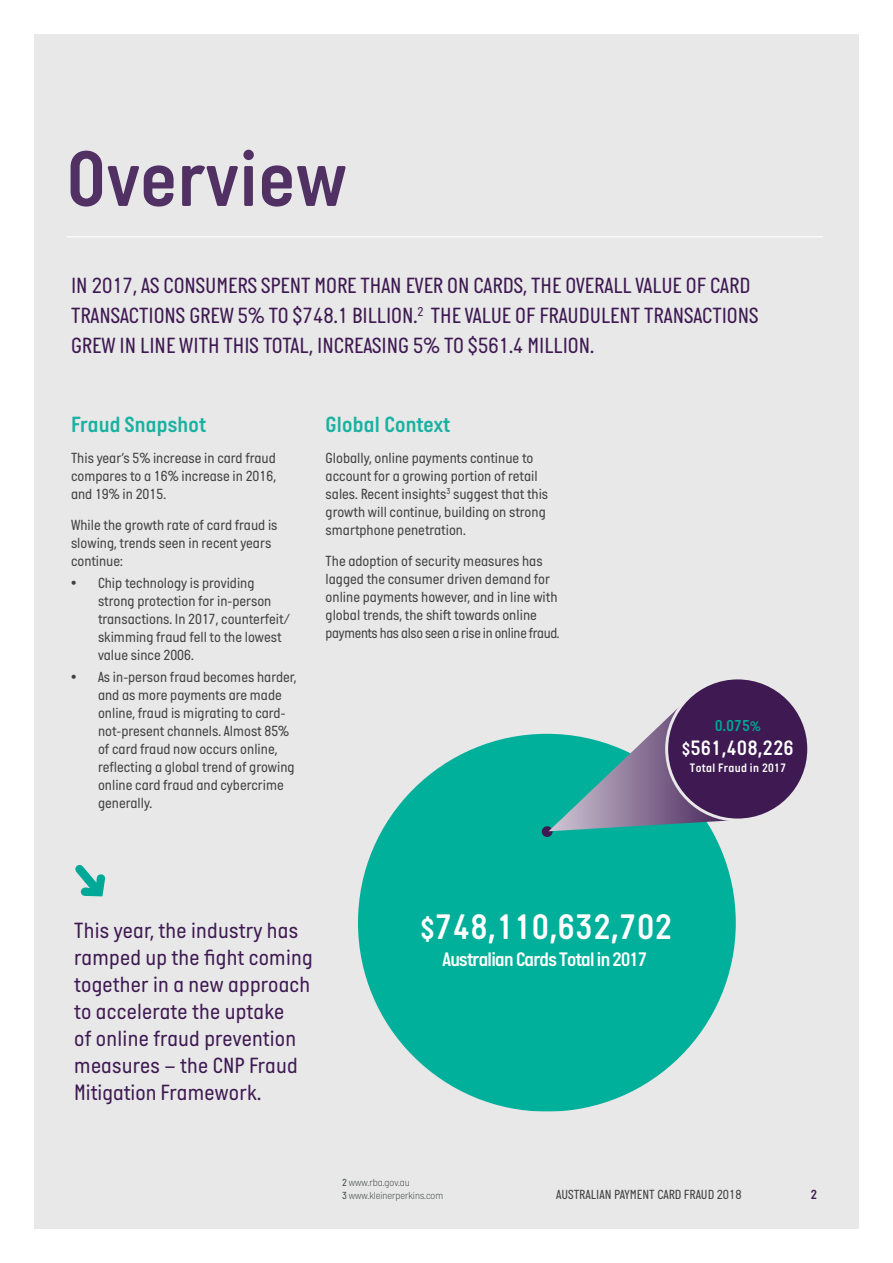
<style>
.page{position:relative;width:893px;height:1263px;background:#fff}
.page>*{position:absolute;margin:0;border:0;box-sizing:border-box;transform-origin:0 0}
.t1{font:600 80.4px "Italian Plate No 1";letter-spacing:.01em;color:#513063}
.t2{font:600 36.3px "Italian Plate No 1";letter-spacing:.03em;color:#fff}
.t3{font:22.5px/27px "Italian Plate No 1";color:#3e1952}
.t4{font:600 22.5px "Italian Plate No 1";letter-spacing:.01em;color:#19b1a1}
.t5{font:600 21.3px "Italian Plate No 1";letter-spacing:.03em;color:#fff}
.t6{font:600 19.95px "Italian Plate No 1";letter-spacing:-.035em;color:#fff}
.t7{font:600 16.2px "Italian Plate No 1";color:#00a895}
.t8{font:15px/18px "Italian Plate No 1";color:#414042}
.t9{font:13.5px "Italian Plate No 1";color:#414042}
.t10{font:600 13.5px "Italian Plate No 1";color:#3e1952}
.t11{font:600 12.45px "Italian Plate No 1";letter-spacing:.03em;color:#fff}
.t12{font:200 10.5px/12.6px "Italian Plate No 1";color:#3f4444}
.s1{font-size:14.25px}
.s2{font-size:17.7px}
.s3{font-size:30.15px}
.s4{font-weight:400}
</style>
<div class="page">
<div style="left:34px;top:34px;width:825px;height:1195px;background:#e8e8e8"></div>
<hr style="left:67px;top:236px;width:756px;height:1px;background:#fafafc">
<svg style="left:358px;top:734px;width:378px;height:377px;fill:#01b09a"></svg>
<div style="left:542px;top:826px;width:11px;height:11px;background:#3e1952;border-radius:50%"></div>
<svg style="left:548px;top:707px;width:188px;height:124px"></svg>
<div style="left:667px;top:678px;width:142px;height:142px;background:#3e1952;border-radius:50%"></div>
<div style="left:665px;top:676px;width:145px;height:145px;border:3px solid #e9e8e8;border-radius:50%"></div>
<h1 class="t1" style="left:67px;top:135px;width:282px">Overview</h1>
<h3 class="t3" style="left:71px;top:271px;width:689px;line-height:30px">IN 2017, AS CONSUMERS SPENT MORE THAN EVER ON CARDS, THE OVERALL VALUE OF CARD<br>TRANSACTIONS GREW 5% TO $748.1 BILLION.<sup>2</sup> THE VALUE OF FRAUDULENT TRANSACTIONS<br>GREW IN LINE WITH THIS TOTAL, INCREASING 5% TO $561.4 MILLION.</h3>
<h3 class="t4" style="left:71px;top:412px;width:137px">Fraud Snapshot</h3>
<p class="t8" style="left:71px;top:449px;width:207px;text-align:justify">This year’s 5% increase in card fraud compares to a 16% increase in 2016, and 19% in 2015.</p>
<p class="t8" style="left:71px;top:516px;width:208px">While the growth rate of card fraud is slowing, trends seen in recent years continue:</p>
<p class="t8" style="left:98px;top:574px;width:193px;text-indent:-27px">• Chip technology is providing strong protection for in-person transactions. In 2017, counterfeit/ skimming fraud fell to the lowest value since 2006.</p>
<p class="t8" style="left:98px;top:668px;width:200px;text-indent:-27px">• As in-person fraud becomes harder, and as more payments are made online, fraud is migrating to card&shy;not-present channels. Almost 85% of card fraud now occurs online, reflecting a global trend of growing online card fraud and cybercrime generally.</p>
<h3 class="t4" style="left:326px;top:412px;width:126px">Global Context</h3>
<p class="t8" style="left:326px;top:449px;width:224px">Globally, online payments continue to account for a growing portion of retail sales. Recent insights<sup>3</sup> suggest that this growth will continue, building on strong smartphone penetration.</p>
<p class="t8" style="left:326px;top:552px;width:235px">The adoption of security measures has lagged the consumer driven demand for online payments however, and in line with global trends, the shift towards online payments has also seen a rise in online fraud.</p>
<p class="t7" style="left:715px;top:717px;width:47px">0.075<span class="s1">%</span></p>
<h3 class="t5" style="left:682px;top:737px;width:113px"><span class="s2">$</span>561,408,226</h3>
<p class="t11" style="left:690px;top:761px;width:98px">Total Fraud in 2017</p>
<h3 class="t3" style="left:74px;top:917px;width:240px">This year, the industry has ramped up the fight coming together in a new approach to accelerate the uptake<br>of online fraud prevention measures – the CNP Fraud<br>Mitigation Framework.</h3>
<h2 class="t2" style="left:421px;top:907px;width:253px"><span class="s3">$</span>748,110,632,702</h2>
<h3 class="t6" style="left:442px;top:948px;width:206px">Australian Cards Total in 2017</h3>
<p class="t12" style="left:342px;top:1176px;width:103px"><span class="s4">2</span> www.rba.gov.au<br><span class="s4">3</span> www.kleinerperkins.com</p>
<p class="t9" style="left:556px;top:1187px;width:187px">AUSTRALIAN PAYMENT CARD FRAUD 2018</p>
<p class="t10" style="left:811px;top:1187px;width:8px">5</p>
<p class="t10" style="left:811px;top:1187px;width:8px">2</p>
</div>
